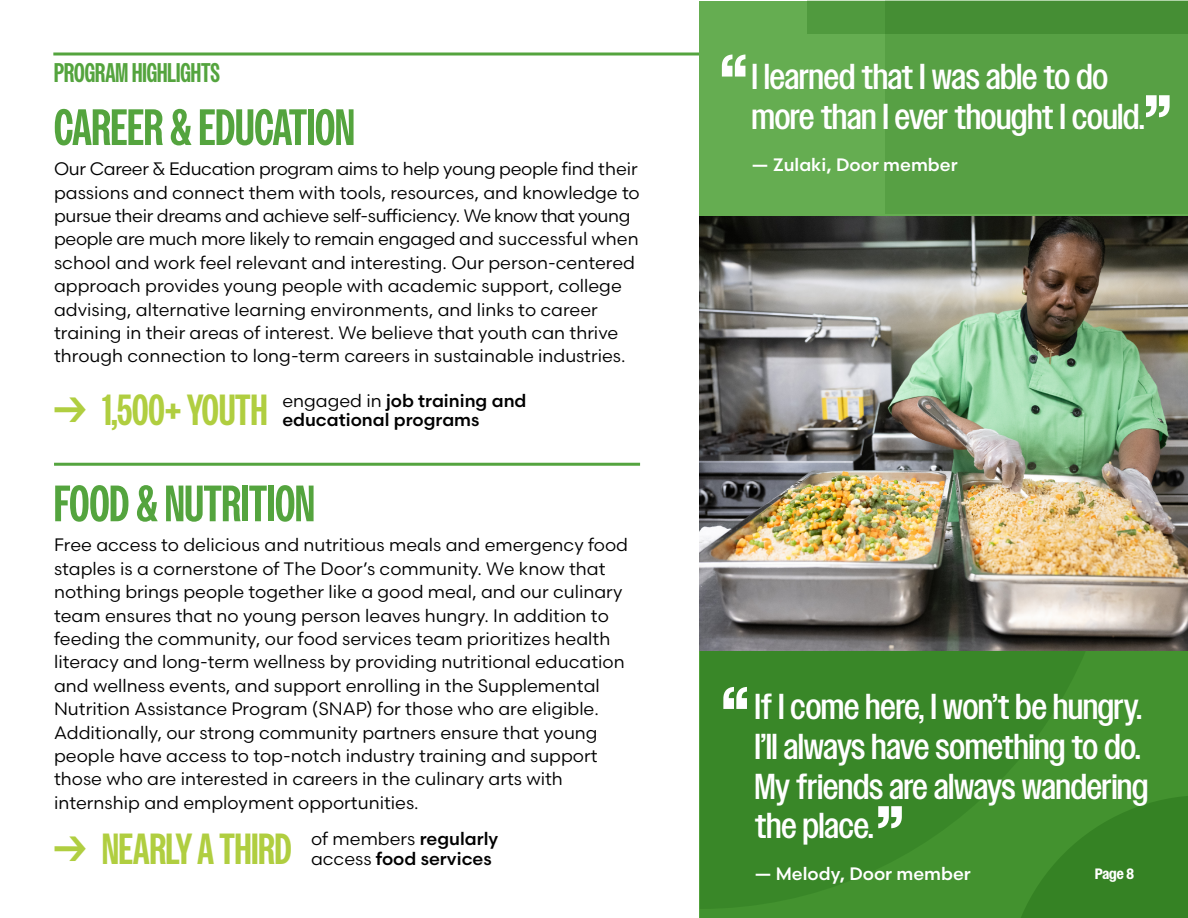
<style>
.page{position:relative;width:1188px;height:918px;background:#fff}
.page>*{position:absolute;margin:0;border:0;box-sizing:border-box;transform-origin:0 0}
.t1{font:700 51px "Owners X Narrow";color:#54a43e}
.t2{font:700 43.5px "Owners X Narrow";color:#b0ce40}
.t3{font:500 36px/39.6px "Owners Narrow";color:#fff}
.t4{font:700 27px "Owners X Narrow";color:#54a43e}
.t5{font:18px/23.4px "Scandia";color:#000}
.t6{font:500 18px/19.5px "Scandia";color:#000}
.t7{font:500 18px "Scandia";color:#fff}
.t8{font:700 15px "Owners Narrow";color:#fff}
.s1{font-weight:400}
</style>
<div class="page">
<svg style="left:53px;top:52px;width:647px;height:4px;background:#7eba6e"></svg>
<div style="left:700px;top:1px;width:488px;height:216px;background:#65ad51"></div>
<div style="left:886px;top:0;width:302px;height:214px;background:#54a43e"></div>
<div style="left:700px;top:576px;width:488px;height:342px;background:#398728"></div>
<img style="left:700px;top:217px;width:488px;height:434px">
<hr style="left:54px;top:463px;width:586px;height:3px;background:#54a43e">
<svg style="left:723px;top:687px;width:24px;height:22px"></svg>
<svg style="left:878px;top:806px;width:24px;height:22px"></svg>
<svg style="left:722px;top:55px;width:23px;height:22px"></svg>
<svg style="left:1146px;top:95px;width:24px;height:22px"></svg>
<div style="left:807px;top:0;width:381px;height:34px;background:#458e34"></div>
<svg style="left:1005px;top:795px;width:182px;height:123px"></svg>
<h3 class="t4" style="left:54px;top:58px;width:168px">PROGRAM HIGHLIGHTS</h3>
<h1 class="t1" style="left:54px;top:99px;width:302px">CAREER &amp; EDUCATION</h1>
<p class="t5" style="left:54px;top:157px;width:587px">Our Career &amp; Education program aims to help young people find their passions and connect them with tools, resources, and knowledge to pursue their dreams and achieve self-sufficiency. We know that young people are much more likely to remain engaged and successful when school and work feel relevant and interesting. Our person-centered approach provides young people with academic support, college advising, alternative learning environments, and links to career training in their areas of interest. We believe that youth can thrive through connection to long-term careers in sustainable industries.</p>
<h2 class="t2" style="left:54px;top:386px;width:215px">→ 1,500+ YOUTH</h2>
<p class="t6" style="left:282px;top:390px;width:246px"><span class="s1">engaged in</span> job training and educational programs</p>
<h1 class="t1" style="left:54px;top:475px;width:262px">FOOD &amp; NUTRITION</h1>
<p class="t5" style="left:54px;top:533px;width:576px">Free access to delicious and nutritious meals and emergency food staples is a cornerstone of The Door’s community. We know that nothing brings people together like a good meal, and our culinary team ensures that no young person leaves hungry. In addition to feeding the community, our food services team prioritizes health literacy and long-term wellness by providing nutritional education and wellness events, and support enrolling in the Supplemental Nutrition Assistance Program (SNAP) for those who are eligible.<br>Additionally, our strong community partners ensure that young people have access to top-notch industry training and support those who are interested in careers in the culinary arts with internship and employment opportunities.</p>
<h2 class="t2" style="left:54px;top:825px;width:239px">→ NEARLY A THIRD</h2>
<p class="t6" style="left:311px;top:829px;width:189px"><span class="s1">of members</span> regularly <span class="s1">access</span> food services</p>
<h3 class="t3" style="left:752px;top:57px;width:394px">I learned that I was able to do more than I ever thought I could.</h3>
<p class="t7" style="left:752px;top:153px;width:207px">— Zulaki, Door member</p>
<h3 class="t3" style="left:755px;top:687px;width:395px">If I come here, I won’t be hungry.<br>I’ll always have something to do.<br>My friends are always wandering the place.</h3>
<p class="t7" style="left:755px;top:862px;width:218px">— Melody, Door member</p>
<p class="t8" style="left:1095px;top:866px;width:40px">Page 8</p>
</div>
